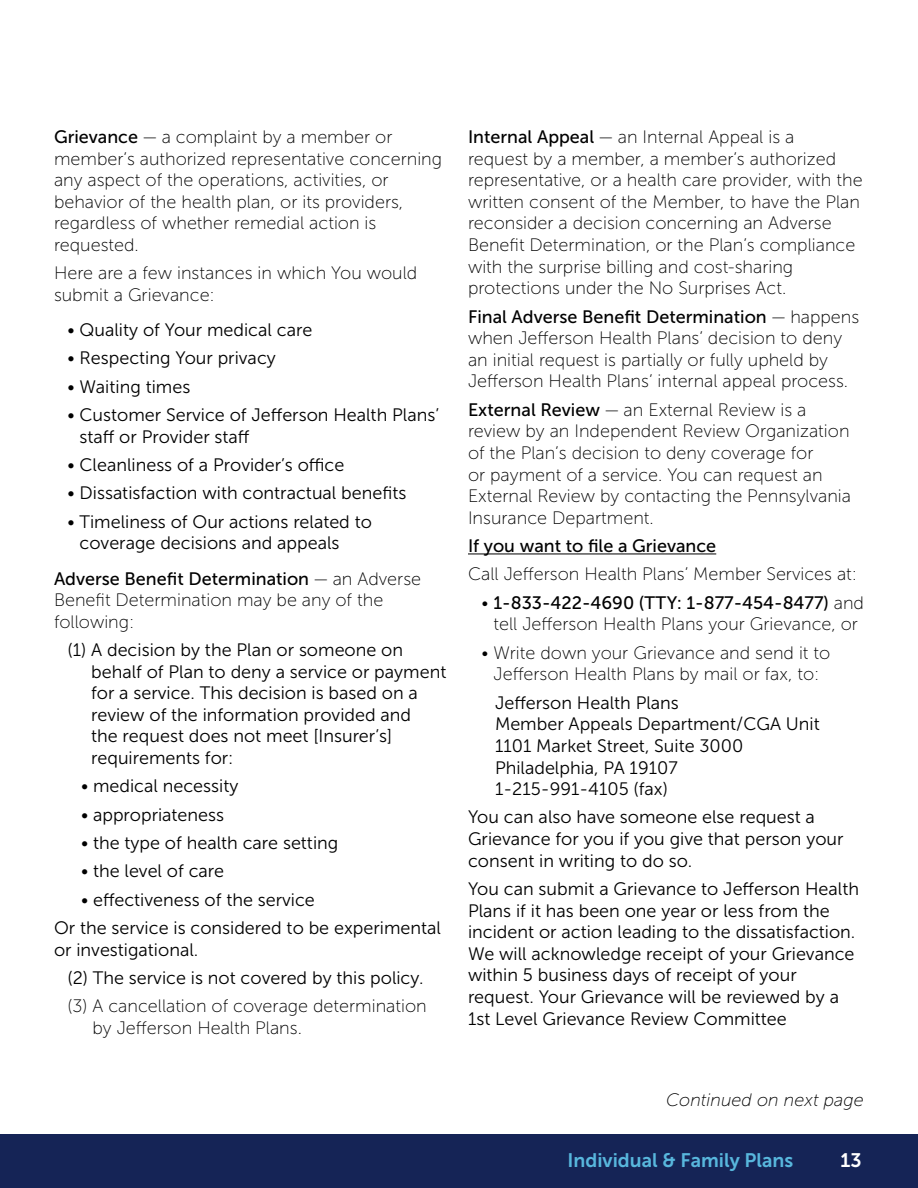
<style>
.page{position:relative;width:918px;height:1188px;background:#fff}
.page>*{position:absolute;margin:0;border:0;box-sizing:border-box;transform-origin:0 0}
.t1{font:19.5px "Museo Sans 700";color:#58b7dd}
.t2{font:19.5px "Museo Sans 700";color:#fff}
.Body-P{font:18px/21.6px "Museo Sans 100";color:#000}
.Body-P-2{font:18px/21.6px "Museo Sans 300";color:#000}
.Body-P-3{font:18px "Museo Sans 500";color:#000}
.Body-P-4{font:italic 18px "Museo Sans 100";color:#000}
.s1{font-family:"Museo Sans 500"}
</style>
<div class="page">
<hr style="left:468px;top:553px;width:248px;height:1px;background:#000">
<div style="left:0;top:1134px;width:918px;height:54px;background:#152456"></div>
<p class="Body-P" style="left:54px;top:126px;width:390px"><span class="s1">Grievance</span> — a complaint by a member or member’s authorized representative concerning any aspect of the operations, activities, or behavior of the health plan, or its providers, regardless of whether remedial action is requested.</p>
<p class="Body-P" style="left:54px;top:263px;width:365px">Here are a few instances in which You would submit a Grievance:</p>
<p class="Body-P-2" style="left:68px;top:319px;width:246px">• Quality of Your medical care</p>
<p class="Body-P-2" style="left:68px;top:348px;width:210px">• Respecting Your privacy</p>
<p class="Body-P-2" style="left:68px;top:376px;width:124px">• Waiting times</p>
<p class="Body-P-2" style="left:80px;top:404px;width:361px;text-indent:-12px">• Customer Service of Jefferson Health Plans’ staff or Provider staff</p>
<p class="Body-P-2" style="left:68px;top:454px;width:278px">• Cleanliness of a Provider’s office</p>
<p class="Body-P-2" style="left:68px;top:483px;width:340px">• Dissatisfaction with contractual benefits</p>
<p class="Body-P-2" style="left:80px;top:511px;width:294px;text-indent:-12px">• Timeliness of Our actions related to coverage decisions and appeals</p>
<p class="Body-P" style="left:54px;top:568px;width:369px"><span class="s1">Adverse Benefit Determination</span> — an Adverse<br>Benefit Determination may be any of the following:</p>
<p class="Body-P-2" style="left:91px;top:639px;width:357px;text-indent:-24px">(1) A decision by the Plan or someone on behalf of Plan to deny a service or payment for a service. This decision is based on a review of the information provided and<br>the request does not meet [Insurer’s] requirements for:</p>
<p class="Body-P-2" style="left:81px;top:776px;width:159px">• medical necessity</p>
<p class="Body-P-2" style="left:81px;top:804px;width:145px">• appropriateness</p>
<p class="Body-P-2" style="left:81px;top:832px;width:259px">• the type of health care setting</p>
<p class="Body-P-2" style="left:81px;top:861px;width:145px">• the level of care</p>
<p class="Body-P-2" style="left:81px;top:889px;width:235px">• effectiveness of the service</p>
<p class="Body-P-2" style="left:54px;top:917px;width:388px">Or the service is considered to be experimental or investigational.</p>
<p class="Body-P-2" style="left:68px;top:967px;width:358px">(2) The service is not covered by this policy.</p>
<p class="Body-P" style="left:92px;top:996px;width:336px;text-indent:-25px">(3) A cancellation of coverage determination by Jefferson Health Plans.</p>
<p class="Body-P" style="left:468px;top:126px;width:396px"><span class="s1">Internal Appeal</span> — an Internal Appeal is a<br>request by a member, a member’s authorized representative, or a health care provider, with the written consent of the Member, to have the Plan reconsider a decision concerning an Adverse Benefit Determination, or the Plan’s compliance with the surprise billing and cost-sharing protections under the No Surprises Act.</p>
<p class="Body-P" style="left:468px;top:306px;width:393px"><span class="s1">Final Adverse Benefit Determination</span> — happens when Jefferson Health Plans’ decision to deny an initial request is partially or fully upheld by Jefferson Health Plans’ internal appeal process.</p>
<p class="Body-P" style="left:468px;top:399px;width:385px"><span class="s1">External Review</span> — an External Review is a review by an Independent Review Organization of the Plan’s decision to deny coverage for<br>or payment of a service. You can request an External Review by contacting the Pennsylvania Insurance Department.</p>
<p class="Body-P-3" style="left:468px;top:536px;width:250px">If you want to file a Grievance</p>
<p class="Body-P" style="left:468px;top:564px;width:391px">Call Jefferson Health Plans’ Member Services at:</p>
<p class="Body-P" style="left:482px;top:592px;width:384px;text-align:center">• <span class="s1">1-833-422-4690 (TTY: 1-877-454-8477)</span> and tell Jefferson Health Plans your Grievance, or</p>
<p class="Body-P" style="left:482px;top:642px;width:350px;text-align:center">• Write down your Grievance and send it to<br>Jefferson Health Plans by mail or fax, to:</p>
<p class="Body-P-2" style="left:495px;top:692px;width:185px">Jefferson Health Plans</p>
<p class="Body-P-2" style="left:495px;top:713px;width:326px">Member Appeals Department/CGA Unit</p>
<p class="Body-P-2" style="left:495px;top:735px;width:250px">1101 Market Street, Suite 3000</p>
<p class="Body-P-2" style="left:495px;top:757px;width:184px">Philadelphia, PA 19107</p>
<p class="Body-P-2" style="left:495px;top:778px;width:174px">1-215-991-4105 (fax)</p>
<p class="Body-P-2" style="left:468px;top:807px;width:377px">You can also have someone else request a<br>Grievance for you if you give that person your consent in writing to do so.</p>
<p class="Body-P-2" style="left:468px;top:878px;width:393px">You can submit a Grievance to Jefferson Health Plans if it has been one year or less from the incident or action leading to the dissatisfaction.<br>We will acknowledge receipt of your Grievance within 5 business days of receipt of your request. Your Grievance will be reviewed by a 1st Level Grievance Review Committee</p>
<p class="Body-P-4" style="left:666px;top:1090px;width:199px">Continued on next page</p>
<p class="t1" style="left:567px;top:1150px;width:227px">Individual &amp; Family Plans</p>
<p class="t2" style="left:841px;top:1150px;width:23px">13</p>
</div>
